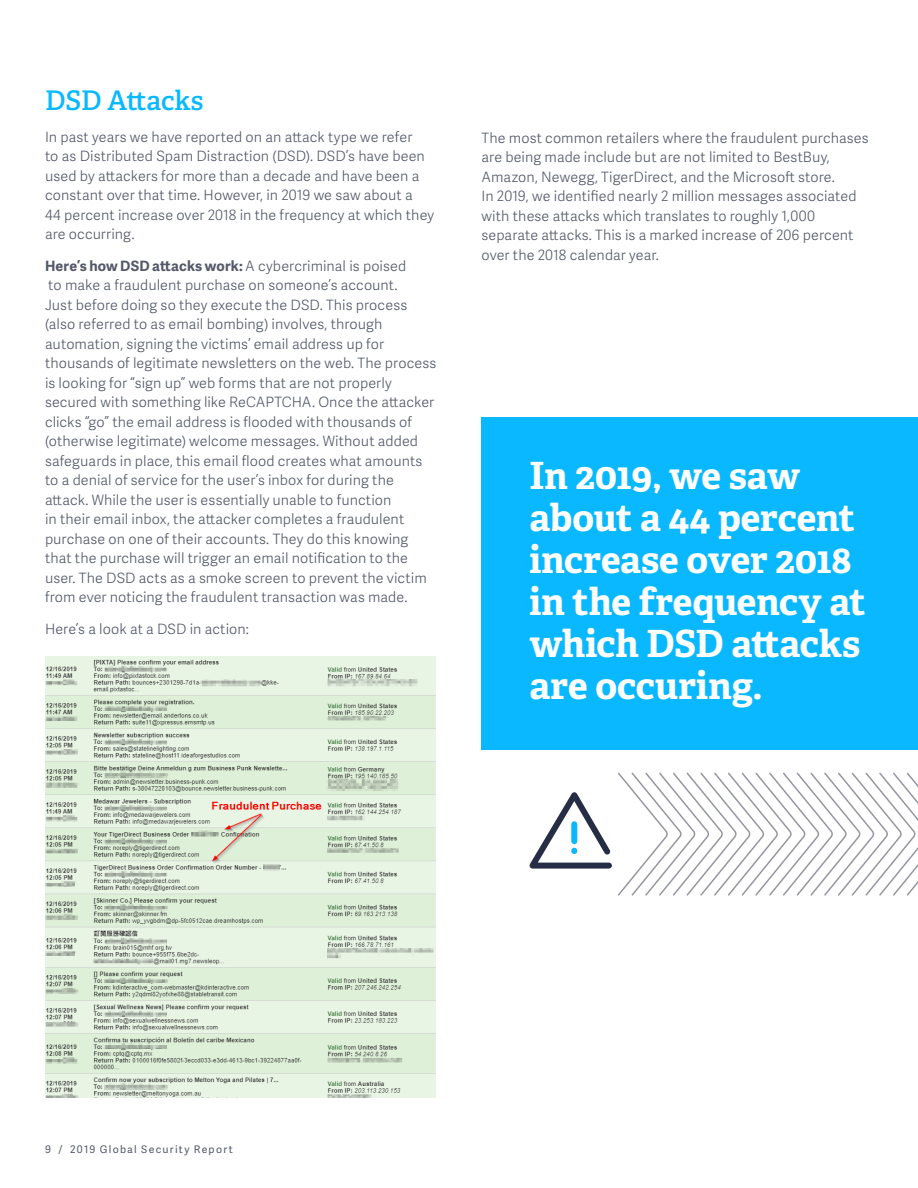
<style>
.page{position:relative;width:918px;height:1188px;background:#fff}
.page>*{position:absolute;margin:0;border:0;box-sizing:border-box;transform-origin:0 0}
.Body{font:700 37.5px/42px "Adelle PE";letter-spacing:-.005em;color:#fff}
.Section_Headline{font:27px "Adelle PE Sb";letter-spacing:-.005em;color:#0ab8ff}
.Body-2{font:300 14.25px/19.5px "Adelle Sans";letter-spacing:.005em;color:#535969}
.t1{font:10.5px "Adelle Sans";letter-spacing:.12em;color:#535969}
.s1{font-weight:700}
</style>
<div class="page">
<img style="left:45px;top:656px;width:391px;height:442px">
<div style="left:482px;top:417px;width:436px;height:333px;background:#0ab8ff"></div>
<svg style="left:529px;top:772px;width:389px;height:124px"></svg>
<div style="left:571px;top:824px;width:6px;height:17px;background:#0ab8ff"></div>
<p class="Section_Headline" style="left:45px;top:81px;width:160px">DSD Attacks</p>
<p class="Body-2" style="left:45px;top:127px;width:391px">In past years we have reported on an attack type we refer<br>to as Distributed Spam Distraction (DSD). DSD’s have been used by attackers for more than a decade and have been a constant over that time. However, in 2019 we saw about a<br>44 percent increase over 2018 in the frequency at which they are occurring.</p>
<p class="Body-2" style="left:45px;top:256px;width:393px"><span class="s1">Here’s how DSD attacks work:</span> A cybercriminal is poised<br>to make a fraudulent purchase on someone’s account.<br>Just before doing so they execute the DSD. This process (also referred to as email bombing) involves, through automation, signing the victims’ email address up for thousands of legitimate newsletters on the web. The process is looking for “sign up” web forms that are not properly secured with something like ReCAPTCHA. Once the attacker clicks “go” the email address is flooded with thousands of (otherwise legitimate) welcome messages. Without added safeguards in place, this email flood creates what amounts to a denial of service for the user’s inbox for during the attack. While the user is essentially unable to function<br>in their email inbox, the attacker completes a fraudulent purchase on one of their accounts. They do this knowing that the purchase will trigger an email notification to the user. The DSD acts as a smoke screen to prevent the victim from ever noticing the fraudulent transaction was made.</p>
<p class="Body-2" style="left:45px;top:619px;width:205px">Here’s a look at a DSD in action:</p>
<p class="Body-2" style="left:482px;top:127px;width:389px">The most common retailers where the fraudulent purchases are being made include but are not limited to BestBuy, Amazon, Newegg, TigerDirect, and the Microsoft store.<br>In 2019, we identified nearly 2 million messages associated with these attacks which translates to roughly 1,000 separate attacks. This is a marked increase of 206 percent over the 2018 calendar year.</p>
<p class="Body" style="left:530px;top:453px;width:338px">In 2019, we saw about a 44 percent increase over 2018 in the frequency at which DSD attacks are occuring.</p>
<p class="t1" style="left:45px;top:1142px;width:189px">9 / 2019 Global Security Report</p>
</div>
